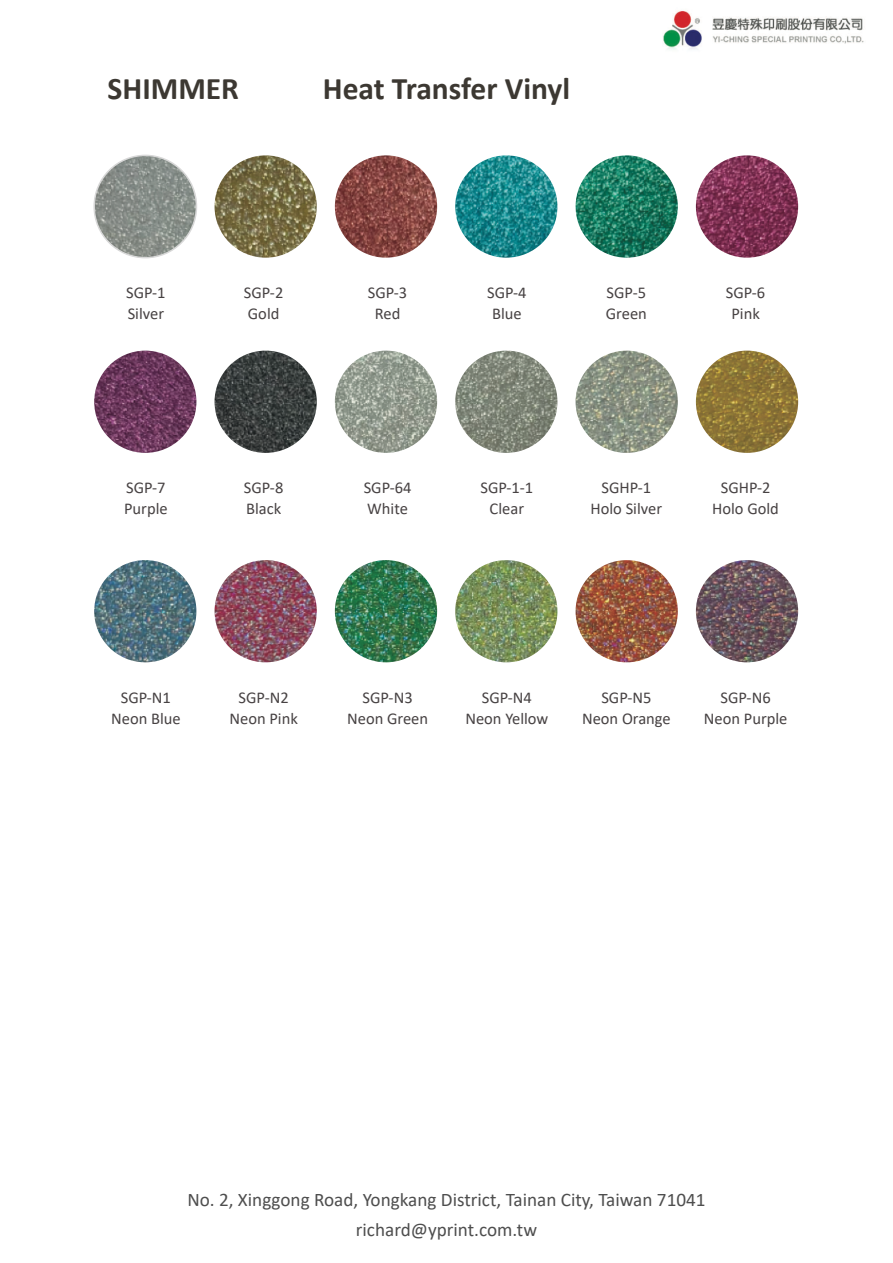
<style>
.page{position:relative;width:893px;height:1263px;background:#fff}
.page>*{position:absolute;margin:0;border:0;box-sizing:border-box;transform-origin:0 0}
.t1{font:700 31.5px "Calibri";color:#3c3832}
.t2{font:19.2px/30px "Calibri";color:#4e4e4e;text-align:center}
.t3{font:16.5px/21px "Calibri";color:#474243;text-align:center}
</style>
<div class="page">
<img style="left:663px;top:10px;width:201px;height:40px">
<img style="left:94px;top:155px;width:102px;height:103px;border-radius:51px">
<div style="left:93px;top:155px;width:104px;height:103px;border:2px solid #d8d8d8;border-radius:50%"></div>
<img style="left:215px;top:155px;width:102px;height:103px;border-radius:51px">
<img style="left:335px;top:155px;width:102px;height:103px;border-radius:51px">
<img style="left:455px;top:155px;width:102px;height:103px;border-radius:51px">
<img style="left:576px;top:155px;width:102px;height:103px;border-radius:51px">
<img style="left:696px;top:155px;width:102px;height:103px;border-radius:51px">
<img style="left:94px;top:351px;width:102px;height:102px;border-radius:51px">
<img style="left:215px;top:351px;width:102px;height:102px;border-radius:51px">
<img style="left:335px;top:351px;width:102px;height:102px;border-radius:51px">
<img style="left:455px;top:351px;width:102px;height:102px;border-radius:51px">
<img style="left:576px;top:351px;width:102px;height:102px;border-radius:51px">
<img style="left:696px;top:351px;width:102px;height:102px;border-radius:51px">
<img style="left:94px;top:560px;width:102px;height:102px;border-radius:51px">
<img style="left:215px;top:560px;width:102px;height:102px;border-radius:51px">
<img style="left:335px;top:560px;width:102px;height:102px;border-radius:51px">
<img style="left:455px;top:560px;width:102px;height:102px;border-radius:51px">
<img style="left:576px;top:560px;width:102px;height:102px;border-radius:51px">
<img style="left:696px;top:560px;width:102px;height:102px;border-radius:51px">
<h1 class="t1" style="left:108px;top:75px;width:133px">SHIMMER</h1>
<h1 class="t1" style="left:323px;top:75px;width:249px">Heat Transfer Vinyl</h1>
<p class="t3" style="left:126px;top:283px;width:41px;text-align:left">SGP-1<br>Silver</p>
<p class="t3" style="left:244px;top:283px;width:41px;text-align:left">SGP-2<br>Gold</p>
<p class="t3" style="left:368px;top:283px;width:41px">SGP-3<br>Red</p>
<p class="t3" style="left:487px;top:283px;width:41px;text-align:left">SGP-4<br>Blue</p>
<p class="t3" style="left:606px;top:283px;width:43px;text-align:left">SGP-5<br>Green</p>
<p class="t3" style="left:726px;top:283px;width:41px">SGP-6<br>Pink</p>
<p class="t3" style="left:124px;top:479px;width:45px;text-align:left">SGP-7<br>Purple</p>
<p class="t3" style="left:244px;top:479px;width:41px;text-align:left">SGP-8<br>Black</p>
<p class="t3" style="left:364px;top:479px;width:49px;text-align:left">SGP-64<br>White</p>
<p class="t3" style="left:480px;top:479px;width:54px">SGP-1-1<br>Clear</p>
<p class="t3" style="left:591px;top:479px;width:73px">SGHP-1<br>Holo Silver</p>
<p class="t3" style="left:712px;top:479px;width:68px">SGHP-2<br>Holo Gold</p>
<p class="t3" style="left:111px;top:688px;width:71px">SGP-N1<br>Neon Blue</p>
<p class="t3" style="left:229px;top:688px;width:70px">SGP-N2<br>Neon Pink</p>
<p class="t3" style="left:347px;top:688px;width:83px">SGP-N3<br>Neon Green</p>
<p class="t3" style="left:465px;top:688px;width:85px">SGP-N4<br>Neon Yellow</p>
<p class="t3" style="left:582px;top:688px;width:90px">SGP-N5<br>Neon Orange</p>
<p class="t3" style="left:704px;top:688px;width:85px">SGP-N6<br>Neon Purple</p>
<p class="t2" style="left:187px;top:1186px;width:520px">No. 2, Xinggong Road, Yongkang District, Tainan City, Taiwan 71041 richard@yprint.com.tw</p>
</div>
